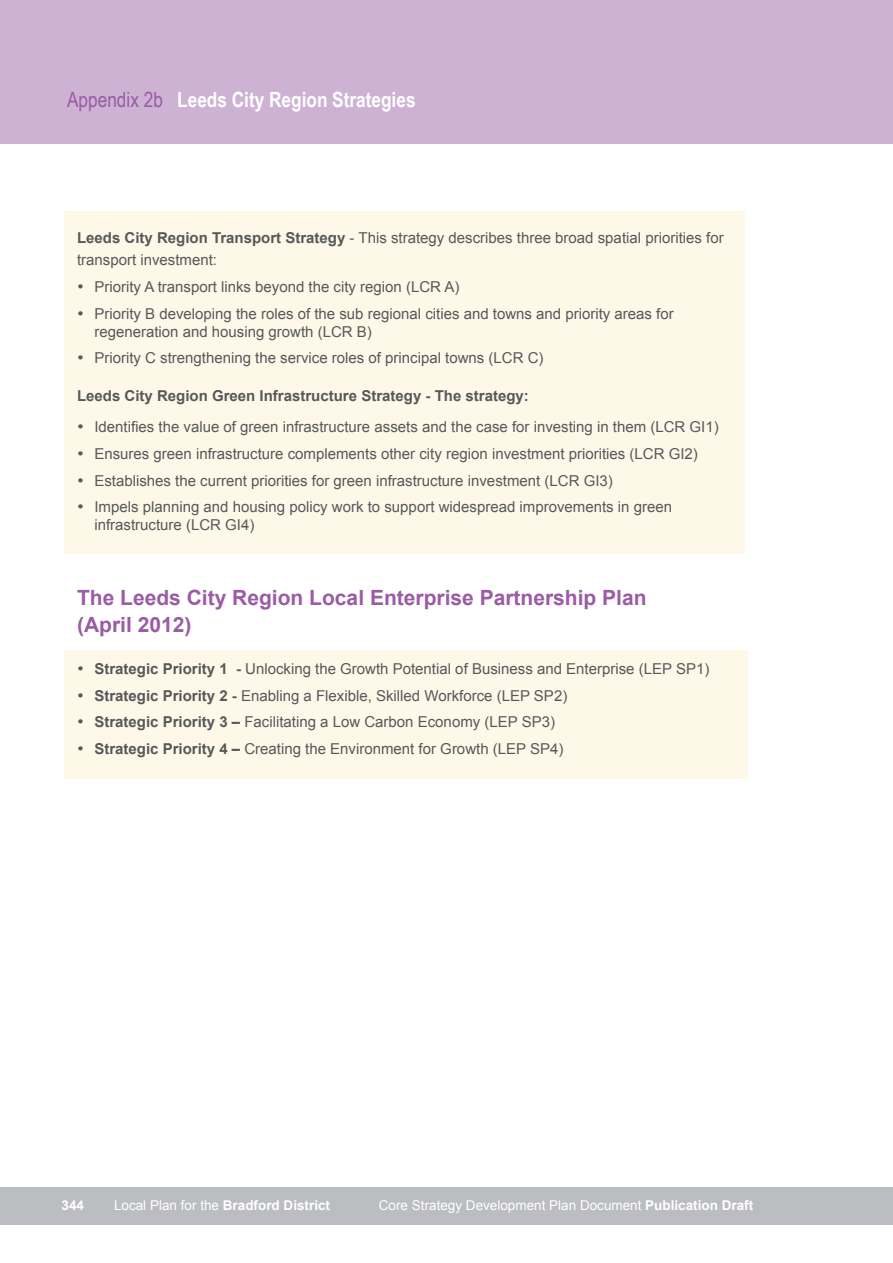
<style>
.page{position:relative;width:893px;height:1263px;background:#fff}
.page>*{position:absolute;margin:0;border:0;box-sizing:border-box;transform-origin:0 0}
.t1{font:700 21px/27px "Arial";color:#9b5ba5}
.t2{font:700 21px "Arial Narrow";color:#fff}
.t3{font:15px/18px "Arial";color:#57585a}
.t4{font:700 15px "Arial";color:#57585a}
.t5{font:13.5px "Arial";color:#fff}
.t6{font:700 13.5px "Arial";color:#fff}
.s1{font-weight:400;color:#9b5ba5}
.s2{font-weight:700}
.s3{font-weight:400}
</style>
<div class="page">
<div style="left:64px;top:650px;width:683px;height:128px;background:#fef8e8"></div>
<div style="left:0;top:1186px;width:893px;height:38px;background:#bcbdc0"></div>
<div style="left:0;top:0;width:893px;height:144px;background:#cdb2d4"></div>
<div style="left:64px;top:211px;width:681px;height:342px;background:#fef8e8"></div>
<h1 class="t2" style="left:67px;top:84px;width:350px"><span class="s1">Appendix 2b</span> Leeds City Region Strategies</h1>
<p class="t3" style="left:77px;top:226px;width:648px;line-height:22.5px"><span class="s2">Leeds City Region Transport Strategy</span> - This strategy describes three broad spatial priorities for transport investment:</p>
<p class="t3" style="left:77px;top:278px;width:384px">• Priority A transport links beyond the city region (LCR A)</p>
<p class="t3" style="left:94px;top:305px;width:581px;text-indent:-17px">• Priority B developing the roles of the sub regional cities and towns and priority areas for regeneration and housing growth (LCR B)</p>
<p class="t3" style="left:77px;top:349px;width:468px">• Priority C strengthening the service roles of principal towns (LCR C)</p>
<p class="t4" style="left:77px;top:386px;width:453px">Leeds City Region Green Infrastructure Strategy - The strategy:</p>
<p class="t3" style="left:77px;top:418px;width:643px">• Identifies the value of green infrastructure assets and the case for investing in them (LCR GI1)</p>
<p class="t3" style="left:77px;top:445px;width:622px">• Ensures green infrastructure complements other city region investment priorities (LCR GI2)</p>
<p class="t3" style="left:77px;top:471px;width:537px">• Establishes the current priorities for green infrastructure investment (LCR GI3)</p>
<p class="t3" style="left:94px;top:498px;width:579px;text-indent:-17px">• Impels planning and housing policy work to support widespread improvements in green infrastructure (LCR GI4)</p>
<h1 class="t1" style="left:77px;top:585px;width:571px">The Leeds City Region Local Enterprise Partnership Plan (April 2012)</h1>
<p class="t3" style="left:77px;top:660px;width:634px">• <span class="s2">Strategic Priority 1 -</span> Unlocking the Growth Potential of Business and Enterprise (LEP SP1)</p>
<p class="t3" style="left:77px;top:686px;width:492px">• <span class="s2">Strategic Priority 2 -</span> Enabling a Flexible, Skilled Workforce (LEP SP2)</p>
<p class="t3" style="left:77px;top:713px;width:480px">• <span class="s2">Strategic Priority 3 –</span> Facilitating a Low Carbon Economy (LEP SP3)</p>
<p class="t3" style="left:77px;top:739px;width:488px">• <span class="s2">Strategic Priority 4 –</span> Creating the Environment for Growth (LEP SP4)</p>
<p class="t6" style="left:62px;top:1196px;width:24px">344</p>
<p class="t6" style="left:114px;top:1196px;width:218px"><span class="s3">Local Plan for the</span> Bradford District</p>
<p class="t5" style="left:379px;top:1196px;width:376px">Core Strategy Development Plan Document <span class="s2">Publication Draft</span></p>
</div>
